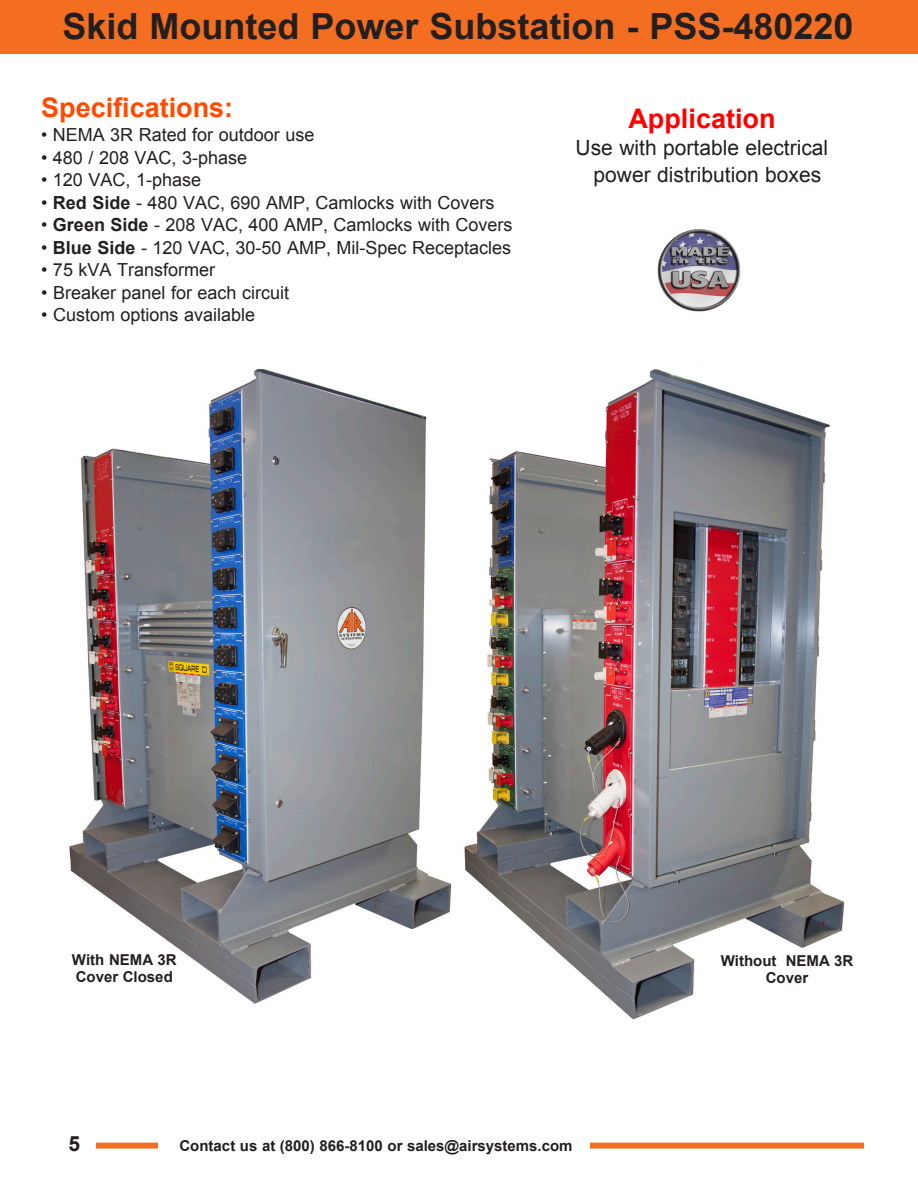
<style>
.page{position:relative;width:918px;height:1188px;background:#fff}
.page>*{position:absolute;margin:0;border:0;box-sizing:border-box;transform-origin:0 0}
.t1{font:700 36px "Arial";color:#231f20}
.t2{font:700 27px "Arial";color:#ff4a00}
.t3{font:700 27px "Arial";color:#f00}
.t4{font:21px/27px "Arial";color:#231f20;text-align:center}
.t5{font:700 21px "Arial";color:#231f20}
.t6{font:18px "Arial";color:#231f20}
.t7{font:700 15px/16.5px "Arial";color:#231f20}
.s1{font-weight:700}
</style>
<div class="page">
<hr style="left:916px;top:0;width:2px;height:54px;background:#f36e21">
<div style="left:54px;top:1143px;width:810px;height:6px;background:#f36e21"></div>
<div style="left:52px;top:1134px;width:44px;height:23px;background:#fff"></div>
<div style="left:158px;top:1134px;width:431px;height:24px;background:#fff"></div>
<div style="left:0;top:0;width:917px;height:54px;background:#f36e21"></div>
<img style="left:464px;top:369px;width:381px;height:651px">
<img style="left:69px;top:369px;width:383px;height:634px">
<img style="left:657px;top:229px;width:84px;height:83px">
<h1 class="t1" style="left:62px;top:3px;width:793px">Skid Mounted Power Substation - PSS-480220</h1>
<h2 class="t2" style="left:41px;top:90px;width:194px">Specifications:</h2>
<p class="t6" style="left:41px;top:123px;width:275px">• NEMA 3R Rated for outdoor use</p>
<p class="t6" style="left:41px;top:146px;width:207px">• 480 / 208 VAC, 3-phase</p>
<p class="t6" style="left:41px;top:168px;width:161px">• 120 VAC, 1-phase</p>
<p class="t6" style="left:41px;top:191px;width:455px">• <span class="s1">Red Side</span> - 480 VAC, 690 AMP, Camlocks with Covers</p>
<p class="t6" style="left:41px;top:213px;width:473px">• <span class="s1">Green Side</span> - 208 VAC, 400 AMP, Camlocks with Covers</p>
<p class="t6" style="left:41px;top:236px;width:471px">• <span class="s1">Blue Side</span> - 120 VAC, 30-50 AMP, Mil-Spec Receptacles</p>
<p class="t6" style="left:41px;top:258px;width:175px">• 75 kVA Transformer</p>
<p class="t6" style="left:41px;top:281px;width:249px">• Breaker panel for each circuit</p>
<p class="t6" style="left:41px;top:303px;width:215px">• Custom options available</p>
<h2 class="t3" style="left:629px;top:101px;width:149px">Application</h2>
<p class="t4" style="left:576px;top:134px;width:254px">Use with portable electrical power distribution boxes</p>
<p class="t7" style="left:72px;top:952px;width:106px">With NEMA 3R<br>Cover Closed</p>
<p class="t7" style="left:721px;top:953px;width:134px;text-align:center">Without NEMA 3R<br>Cover</p>
<p class="t5" style="left:68px;top:1130px;width:13px">5</p>
<p class="t7" style="left:179px;top:1138px;width:395px">Contact us at (800) 866-8100 or sales@airsystems.com</p>
</div>
